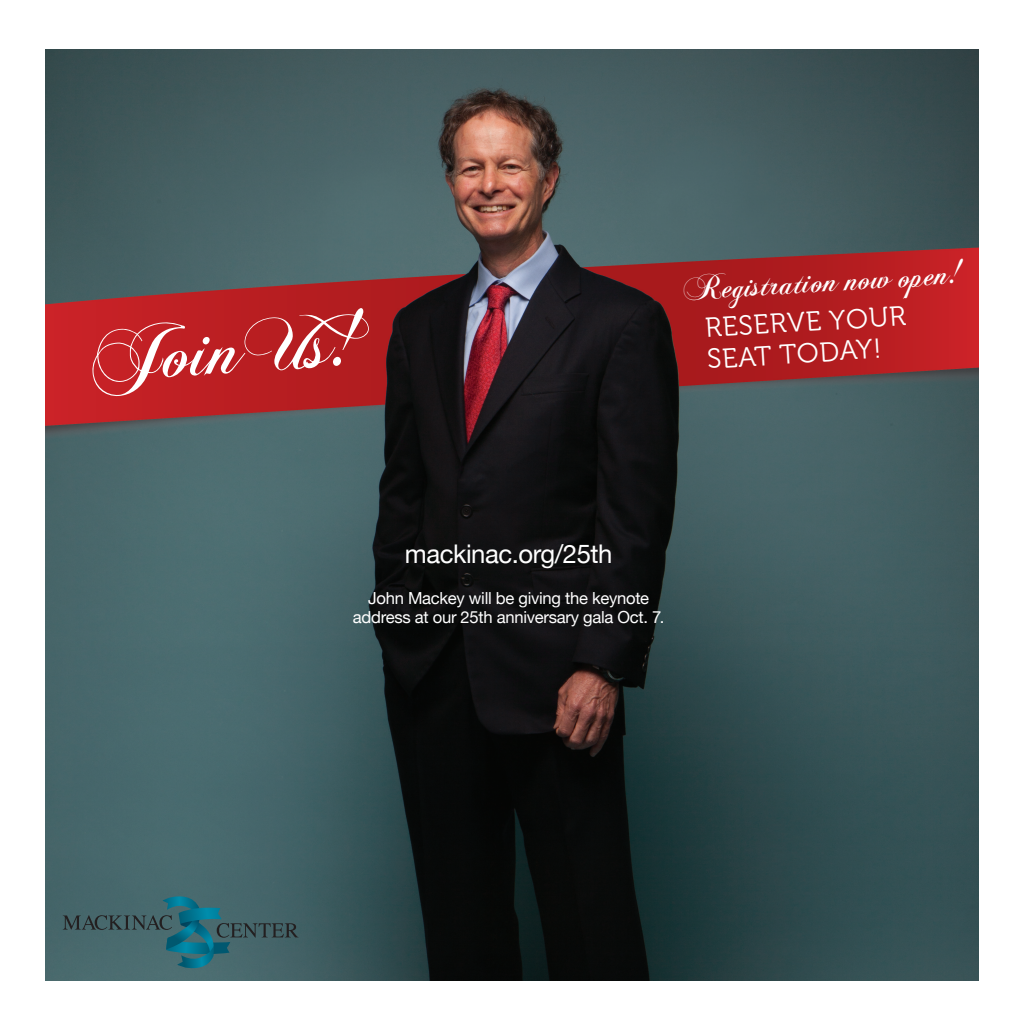
<style>
.page{position:relative;width:1024px;height:1024px;background:#fff}
.page>*{position:absolute;margin:0;border:0;box-sizing:border-box;transform-origin:0 0}
.t1{font:81.25px "Chopin Script";color:#fff}
.t2{font:34.75px "Chopin Script";color:#fff}
.t3{font:27.5px/31.1px "Museo 300";color:#fff}
.t4{font:25.75px "Helvetica Neue";letter-spacing:-.015em;color:#fff}
.t5{font:16.62px/19.6px "Helvetica Neue";letter-spacing:-.015em;color:#fff;text-align:center}
</style>
<div class="page">
<img style="left:45px;top:50px;width:934px;height:930px">
<svg style="left:63px;top:896px;width:235px;height:73px;background:#3c656d"></svg>
<h1 class="t1" style="left:87px;top:306px;width:270px;rotate:-4deg">Join Us!</h1>
<h2 class="t2" style="left:683px;top:266px;width:279px;rotate:-3deg">Registration now open!</h2>
<h3 class="t3" style="left:704px;top:312px;width:200px;rotate:-3deg">Reserve your seat today!</h3>
<h3 class="t4" style="left:405px;top:536px;width:209px">mackinac.org/25th</h3>
<p class="t5" style="left:353px;top:589px;width:313px">John Mackey will be giving the keynote address at our 25th anniversary gala Oct. 7.</p>
</div>
